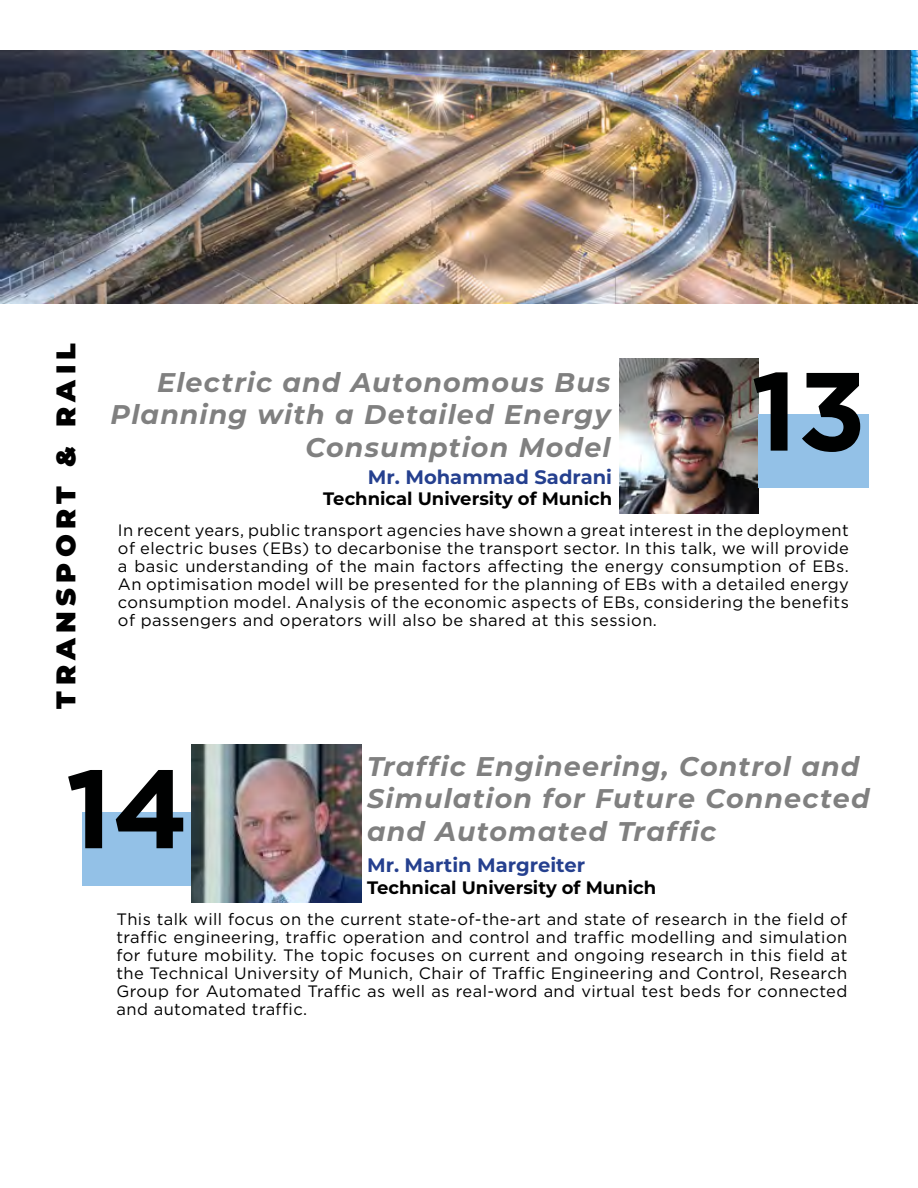
<style>
.page{position:relative;width:918px;height:1188px;background:#fff}
.page>*{position:absolute;margin:0;border:0;box-sizing:border-box;transform-origin:0 0}
.t1{font:700 111px "Gotham";color:#000101}
.t2{font:italic 700 27px/32.4px "Montserrat";letter-spacing:.04em;color:#808080;text-align:right}
.t3{font:900 27px "Montserrat";letter-spacing:.2em;color:#000}
.t4{font:700 19.5px "Montserrat";color:#25408f}
.t5{font:700 18px "Montserrat";color:#000}
.t6{font:16.5px/18px "Gotham";letter-spacing:.025em;color:#000;text-align:justify}
</style>
<div class="page">
<img style="left:619px;top:358px;width:139px;height:155px">
<img style="left:192px;top:744px;width:169px;height:158px">
<div style="left:758px;top:415px;width:111px;height:73px;background:#93c1e7"></div>
<img style="left:1px;top:50px;width:917px;height:253px">
<div style="left:82px;top:812px;width:109px;height:73px;background:#93c1e7"></div>
<h2 class="t3" style="left:46px;top:708px;width:367px;rotate:-90deg">TRANSPORT &amp; RAIL</h2>
<h2 class="t2" style="left:111px;top:365px;width:502px">Electric and Autonomous Bus<br>Planning with a Detailed Energy<br>Consumption Model</h2>
<p class="t4" style="left:368px;top:463px;width:246px">Mr. Mohammad Sadrani</p>
<p class="t5" style="left:323px;top:486px;width:290px">Technical University of Munich</p>
<h1 class="t1" style="left:751px;top:347px;width:117px">13</h1>
<p class="t6" style="left:118px;top:520px;width:732px">In recent years, public transport agencies have shown a great interest in the deployment of electric buses (EBs) to decarbonise the transport sector. In this talk, we will provide a basic understanding of the main factors affecting the energy consumption of EBs.<br>An optimisation model will be presented for the planning of EBs with a detailed energy consumption model. Analysis of the economic aspects of EBs, considering the benefits of passengers and operators will also be shared at this session.</p>
<h1 class="t1" style="left:65px;top:745px;width:125px">14</h1>
<h2 class="t2" style="left:367px;top:749px;width:504px;text-align:left">Traffic Engineering, Control and<br>Simulation for Future Connected and Automated Traffic</h2>
<p class="t4" style="left:367px;top:851px;width:219px">Mr. Martin Margreiter</p>
<p class="t5" style="left:367px;top:875px;width:290px">Technical University of Munich</p>
<p class="t6" style="left:116px;top:910px;width:732px">This talk will focus on the current state-of-the-art and state of research in the field of traffic engineering, traffic operation and control and traffic modelling and simulation for future mobility. The topic focuses on current and ongoing research in this field at the Technical University of Munich, Chair of Traffic Engineering and Control, Research Group for Automated Traffic as well as real-word and virtual test beds for connected and automated traffic.</p>
</div>
